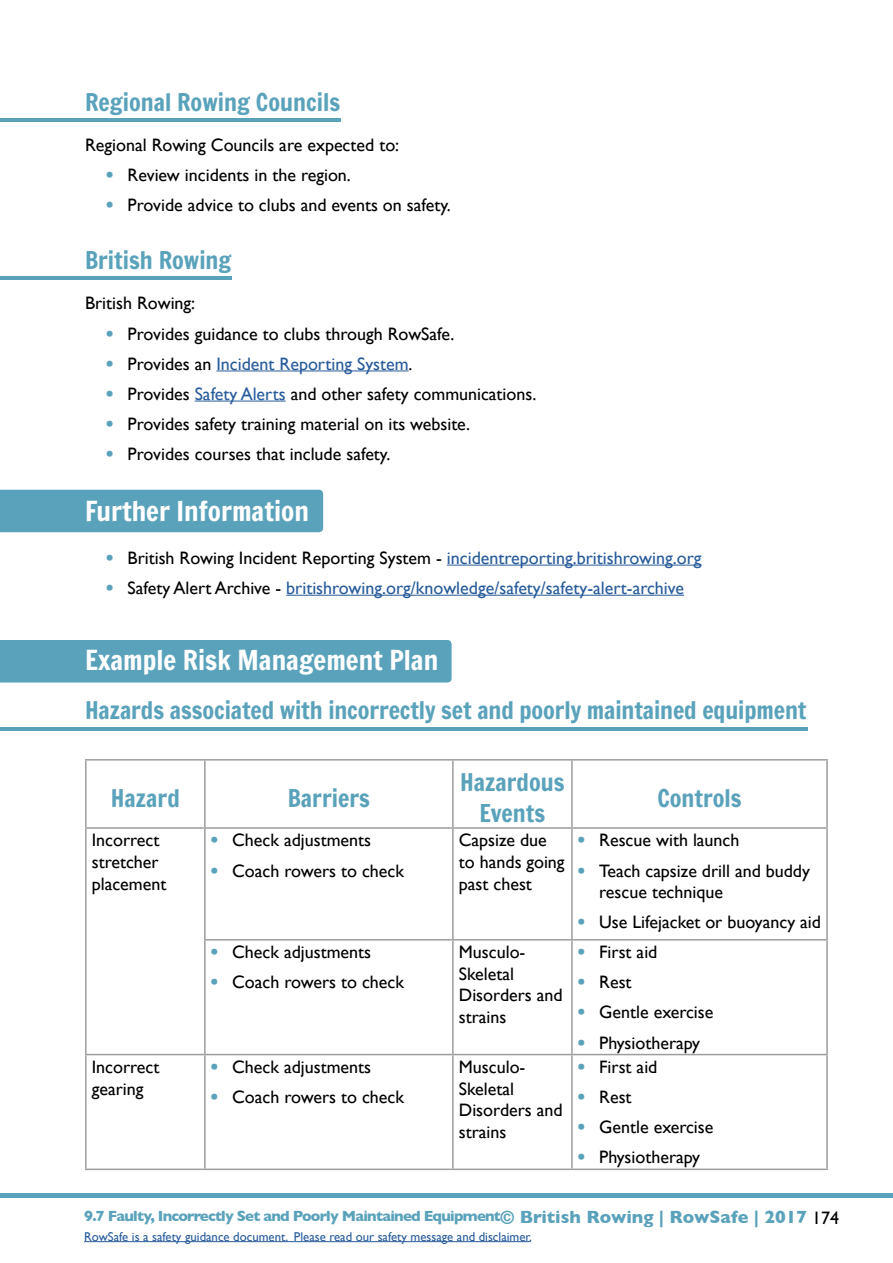
<style>
.page{position:relative;width:893px;height:1263px;background:#fff}
.page>*{position:absolute;margin:0;border:0;box-sizing:border-box;transform-origin:0 0}
.Heading_18pt{font:27px "Francois One";color:#fff}
.Sub-heading{font:24px "Francois One";color:#5aa2bb}
.Heading_18pt-2{font:24px "Francois One";letter-spacing:-.005em;color:#5aa2bb}
.Bullet_intro_line{font:18px/21.6px "Gill Sans";color:#000}
.Body_copy{font:18px/21.6px "Gill Sans";color:#000}
.t1{font:18px "Gill Sans";color:#275b9b}
.t2{font:700 18px "Gill Sans";color:#5aa2bb}
.t3{font:700 15px "Gill Sans";letter-spacing:-.05em;color:#5aa2bb}
.t4{font:12.75px "Gill Sans";color:#275b9b}
.s1{font-family:"Francois One";color:#5aa2bb}
.s2{color:#000}
.s3{color:#275b9b}
.s4{font-weight:400;color:#000}
</style>
<div class="page">
<hr style="left:0;top:1193px;width:893px;height:4px;background:#5aa2bb">
<hr style="left:84px;top:1241px;width:447px;height:1px;background:#275b9b">
<hr style="left:0;top:118px;width:340px;height:4px;background:#5aa2bb">
<hr style="left:0;top:276px;width:232px;height:4px;background:#5aa2bb">
<hr style="left:216px;top:370px;width:193px;height:1px;background:#275b9b">
<hr style="left:195px;top:401px;width:91px;height:1px;background:#275b9b">
<div style="left:0;top:490px;width:323px;height:42px;background:#5aa2bb"></div>
<hr style="left:447px;top:565px;width:254px;height:1px;background:#275b9b">
<hr style="left:286px;top:595px;width:398px;height:1px;background:#275b9b">
<div style="left:0;top:640px;width:452px;height:42px;background:#5aa2bb"></div>
<hr style="left:0;top:727px;width:808px;height:4px;background:#5aa2bb">
<hr style="left:85px;top:759px;width:120px;height:1px;background:#9d9d9c">
<hr style="left:85px;top:760px;width:2px;height:67px;background:#9d9d9c">
<hr style="left:205px;top:759px;width:248px;height:1px;background:#9d9d9c">
<hr style="left:204px;top:760px;width:2px;height:67px;background:#9d9d9c">
<hr style="left:453px;top:759px;width:119px;height:1px;background:#9d9d9c">
<hr style="left:452px;top:760px;width:2px;height:67px;background:#9d9d9c">
<hr style="left:572px;top:759px;width:256px;height:1px;background:#9d9d9c">
<hr style="left:571px;top:760px;width:2px;height:67px;background:#9d9d9c">
<hr style="left:826px;top:760px;width:2px;height:67px;background:#9d9d9c">
<hr style="left:85px;top:827px;width:120px;height:2px;background:#9d9d9c">
<hr style="left:85px;top:829px;width:2px;height:111px;background:#9d9d9c">
<hr style="left:205px;top:827px;width:248px;height:2px;background:#9d9d9c">
<hr style="left:204px;top:829px;width:2px;height:110px;background:#9d9d9c">
<hr style="left:453px;top:827px;width:119px;height:2px;background:#9d9d9c">
<hr style="left:452px;top:829px;width:2px;height:110px;background:#9d9d9c">
<hr style="left:572px;top:827px;width:256px;height:2px;background:#9d9d9c">
<hr style="left:571px;top:829px;width:2px;height:110px;background:#9d9d9c">
<hr style="left:826px;top:829px;width:2px;height:110px;background:#9d9d9c">
<hr style="left:85px;top:940px;width:2px;height:114px;background:#9d9d9c">
<hr style="left:204px;top:939px;width:249px;height:1px;background:#9d9d9c">
<hr style="left:204px;top:940px;width:2px;height:114px;background:#9d9d9c">
<hr style="left:453px;top:939px;width:119px;height:1px;background:#9d9d9c">
<hr style="left:452px;top:940px;width:2px;height:114px;background:#9d9d9c">
<hr style="left:572px;top:939px;width:256px;height:1px;background:#9d9d9c">
<hr style="left:571px;top:940px;width:2px;height:114px;background:#9d9d9c">
<hr style="left:826px;top:940px;width:2px;height:114px;background:#9d9d9c">
<hr style="left:85px;top:1054px;width:120px;height:1px;background:#9d9d9c">
<hr style="left:85px;top:1055px;width:2px;height:113px;background:#9d9d9c">
<hr style="left:205px;top:1054px;width:248px;height:1px;background:#9d9d9c">
<hr style="left:204px;top:1055px;width:2px;height:113px;background:#9d9d9c">
<hr style="left:453px;top:1054px;width:119px;height:1px;background:#9d9d9c">
<hr style="left:452px;top:1055px;width:2px;height:113px;background:#9d9d9c">
<hr style="left:572px;top:1054px;width:256px;height:1px;background:#9d9d9c">
<hr style="left:571px;top:1055px;width:2px;height:113px;background:#9d9d9c">
<hr style="left:826px;top:1055px;width:2px;height:113px;background:#9d9d9c">
<hr style="left:85px;top:1168px;width:120px;height:2px;background:#9d9d9c">
<hr style="left:205px;top:1168px;width:248px;height:2px;background:#9d9d9c">
<hr style="left:453px;top:1168px;width:119px;height:2px;background:#9d9d9c">
<hr style="left:572px;top:1168px;width:256px;height:2px;background:#9d9d9c">
<p class="Sub-heading" style="left:85px;top:85px;width:257px">Regional Rowing Councils</p>
<p class="Bullet_intro_line" style="left:85px;top:134px;width:316px">Regional Rowing Councils are expected to:</p>
<p class="Bullet_intro_line" style="left:106px;top:164px;width:246px"><span class="s1">•</span> Review incidents in the region.</p>
<p class="Bullet_intro_line" style="left:106px;top:194px;width:346px"><span class="s1">•</span> Provide advice to clubs and events on safety.</p>
<p class="Sub-heading" style="left:85px;top:243px;width:148px">British Rowing</p>
<p class="Bullet_intro_line" style="left:85px;top:292px;width:112px">British Rowing:</p>
<p class="Bullet_intro_line" style="left:106px;top:322px;width:350px"><span class="s1">•</span> Provides guidance to clubs through RowSafe.</p>
<p class="t1" style="left:106px;top:353px;width:308px"><span class="s1">•</span> <span class="s2">Provides an</span> Incident Reporting System<span class="s2">.</span></p>
<p class="Bullet_intro_line" style="left:106px;top:383px;width:431px"><span class="s1">•</span> Provides <span class="s3">Safety Alerts</span> and other safety communications.</p>
<p class="Bullet_intro_line" style="left:106px;top:413px;width:365px"><span class="s1">•</span> Provides safety training material on its website.</p>
<p class="Bullet_intro_line" style="left:106px;top:443px;width:286px"><span class="s1">•</span> Provides courses that include safety.</p>
<p class="Heading_18pt" style="left:85px;top:491px;width:225px">Further Information</p>
<p class="Bullet_intro_line" style="left:106px;top:547px;width:597px"><span class="s1">•</span> British Rowing Incident Reporting System - <span class="s3">incidentreporting.britishrowing.org</span></p>
<p class="t1" style="left:106px;top:577px;width:579px"><span class="s1">•</span> <span class="s2">Safety Alert Archive -</span> britishrowing.org/knowledge/safety/safety-alert-archive</p>
<p class="Heading_18pt" style="left:85px;top:640px;width:355px">Example Risk Management Plan</p>
<p class="Heading_18pt-2" style="left:85px;top:693px;width:723px">Hazards associated with incorrectly set and poorly maintained equipment</p>
<p class="Sub-heading" style="left:111px;top:781px;width:70px">Hazard</p>
<p class="Sub-heading" style="left:288px;top:781px;width:84px">Barriers</p>
<p class="Sub-heading" style="left:460px;top:765px;width:106px">Hazardous</p>
<p class="Sub-heading" style="left:480px;top:796px;width:67px">Events</p>
<p class="Sub-heading" style="left:657px;top:781px;width:86px">Controls</p>
<p class="Body_copy" style="left:92px;top:829px;width:76px">Incorrect stretcher placement</p>
<p class="Bullet_intro_line" style="left:211px;top:829px;width:162px"><span class="s1">•</span> Check adjustments</p>
<p class="Bullet_intro_line" style="left:211px;top:859px;width:195px"><span class="s1">•</span> Coach rowers to check</p>
<p class="Body_copy" style="left:459px;top:829px;width:107px">Capsize due to hands going past chest</p>
<p class="Bullet_intro_line" style="left:578px;top:829px;width:163px"><span class="s1">•</span> Rescue with launch</p>
<p class="Bullet_intro_line" style="left:599px;top:859px;width:212px;text-indent:-21px"><span class="s1">•</span> Teach capsize drill and buddy rescue technique</p>
<p class="Bullet_intro_line" style="left:578px;top:911px;width:245px"><span class="s1">•</span> Use Lifejacket or buoyancy aid</p>
<p class="Bullet_intro_line" style="left:211px;top:941px;width:162px"><span class="s1">•</span> Check adjustments</p>
<p class="Bullet_intro_line" style="left:211px;top:971px;width:195px"><span class="s1">•</span> Coach rowers to check</p>
<p class="Body_copy" style="left:459px;top:941px;width:105px">Musculo-<br>Skeletal<br>Disorders and strains</p>
<p class="Bullet_intro_line" style="left:578px;top:941px;width:81px"><span class="s1">•</span> First aid</p>
<p class="Bullet_intro_line" style="left:578px;top:971px;width:55px"><span class="s1">•</span> Rest</p>
<p class="Bullet_intro_line" style="left:578px;top:1001px;width:137px"><span class="s1">•</span> Gentle exercise</p>
<p class="Bullet_intro_line" style="left:578px;top:1031px;width:123px"><span class="s1">•</span> Physiotherapy</p>
<p class="Body_copy" style="left:92px;top:1056px;width:69px">Incorrect</p>
<p class="Body_copy" style="left:92px;top:1077px;width:53px">gearing</p>
<p class="Bullet_intro_line" style="left:211px;top:1056px;width:162px"><span class="s1">•</span> Check adjustments</p>
<p class="Bullet_intro_line" style="left:211px;top:1086px;width:195px"><span class="s1">•</span> Coach rowers to check</p>
<p class="Body_copy" style="left:459px;top:1056px;width:105px">Musculo-<br>Skeletal<br>Disorders and strains</p>
<p class="Bullet_intro_line" style="left:578px;top:1056px;width:81px"><span class="s1">•</span> First aid</p>
<p class="Bullet_intro_line" style="left:578px;top:1086px;width:55px"><span class="s1">•</span> Rest</p>
<p class="Bullet_intro_line" style="left:578px;top:1116px;width:137px"><span class="s1">•</span> Gentle exercise</p>
<p class="Bullet_intro_line" style="left:578px;top:1146px;width:123px"><span class="s1">•</span> Physiotherapy</p>
<p class="t3" style="left:84px;top:1204px;width:418px">9.7 Faulty, Incorrectly Set and Poorly Maintained Equipment</p>
<p class="t2" style="left:500px;top:1203px;width:341px">© British Rowing | RowSafe | 2017 <span class="s4">174</span></p>
<p class="t4" style="left:84px;top:1229px;width:449px">RowSafe is a safety guidance document. Please read our safety message and disclaimer.</p>
</div>
